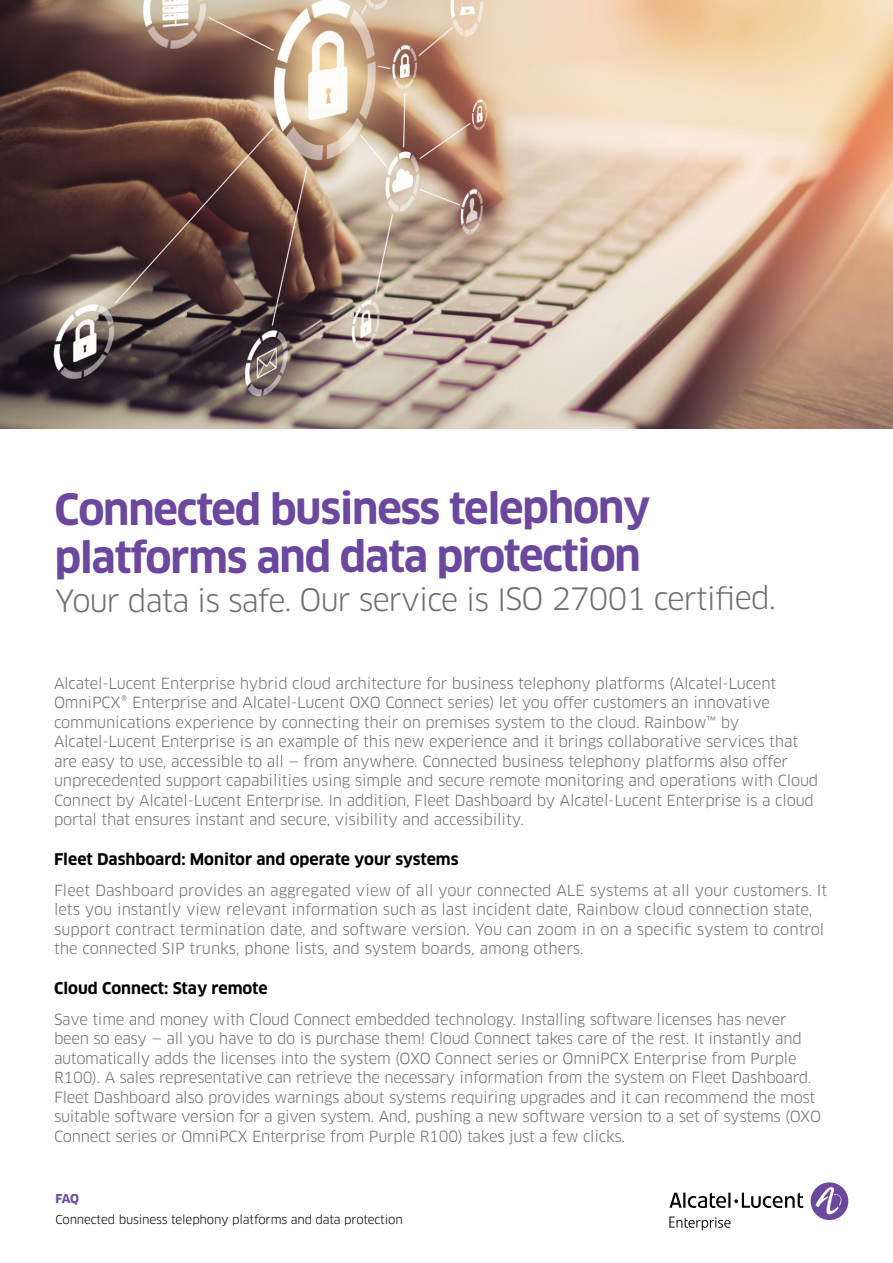
<style>
.page{position:relative;width:893px;height:1263px;background:#fff}
.page>*{position:absolute;margin:0;border:0;box-sizing:border-box;transform-origin:0 0}
.t1{font:700 42px/48px "Clan OT";letter-spacing:-.035em;color:#6b489d}
.t2{font:30px "Clan OT";letter-spacing:-.035em;color:#6d6e71}
.t3{font:700 15.75px "Clan OT";color:#000}
.t4{font:15px/19.5px "Clan OT";letter-spacing:-.01em;color:#6d6e71}
.t5{font:12px "Clan OT";letter-spacing:-.015em;color:#000}
.t6{font:700 12px "Clan OT";color:#6b489d}
</style>
<div class="page">
<img style="left:0;top:0;width:893px;height:428px">
<div style="left:811px;top:1182px;width:37px;height:38px;background:#6b489d;border-radius:50%"></div>
<svg style="left:815px;top:1187px;width:29px;height:28px"></svg>
<svg style="left:669px;top:1192px;width:134px;height:16px"></svg>
<svg style="left:669px;top:1216px;width:61px;height:14px"></svg>
<h1 class="t1" style="left:55px;top:485px;width:598px">Connected business telephony platforms and data protection</h1>
<h2 class="t2" style="left:55px;top:582px;width:723px">Your data is safe. Our service is ISO 27001 certified.</h2>
<p class="t4" style="left:54px;top:673px;width:766px">Alcatel-Lucent Enterprise hybrid cloud architecture for business telephony platforms (Alcatel-Lucent OmniPCX® Enterprise and Alcatel-Lucent OXO Connect series) let you offer customers an innovative communications experience by connecting their on premises system to the cloud. Rainbow™ by Alcatel-Lucent Enterprise is an example of this new experience and it brings collaborative services that are easy to use, accessible to all — from anywhere. Connected business telephony platforms also offer unprecedented support capabilities using simple and secure remote monitoring and operations with Cloud Connect by Alcatel-Lucent Enterprise. In addition, Fleet Dashboard by Alcatel-Lucent Enterprise is a cloud portal that ensures instant and secure, visibility and accessibility.</p>
<p class="t3" style="left:54px;top:850px;width:406px">Fleet Dashboard: Monitor and operate your systems</p>
<p class="t4" style="left:54px;top:880px;width:775px">Fleet Dashboard provides an aggregated view of all your connected ALE systems at all your customers. It lets you instantly view relevant information such as last incident date, Rainbow cloud connection state, support contract termination date, and software version. You can zoom in on a specific system to control the connected SIP trunks, phone lists, and system boards, among others.</p>
<p class="t3" style="left:54px;top:979px;width:215px">Cloud Connect: Stay remote</p>
<p class="t4" style="left:54px;top:1009px;width:769px">Save time and money with Cloud Connect embedded technology. Installing software licenses has never been so easy — all you have to do is purchase them! Cloud Connect takes care of the rest. It instantly and automatically adds the licenses into the system (OXO Connect series or OmniPCX Enterprise from Purple R100). A sales representative can retrieve the necessary information from the system on Fleet Dashboard.<br>Fleet Dashboard also provides warnings about systems requiring upgrades and it can recommend the most suitable software version for a given system. And, pushing a new software version to a set of systems (OXO Connect series or OmniPCX Enterprise from Purple R100) takes just a few clicks.</p>
<p class="t6" style="left:56px;top:1191px;width:25px">FAQ</p>
<p class="t5" style="left:56px;top:1213px;width:349px">Connected business telephony platforms and data protection</p>
</div>
